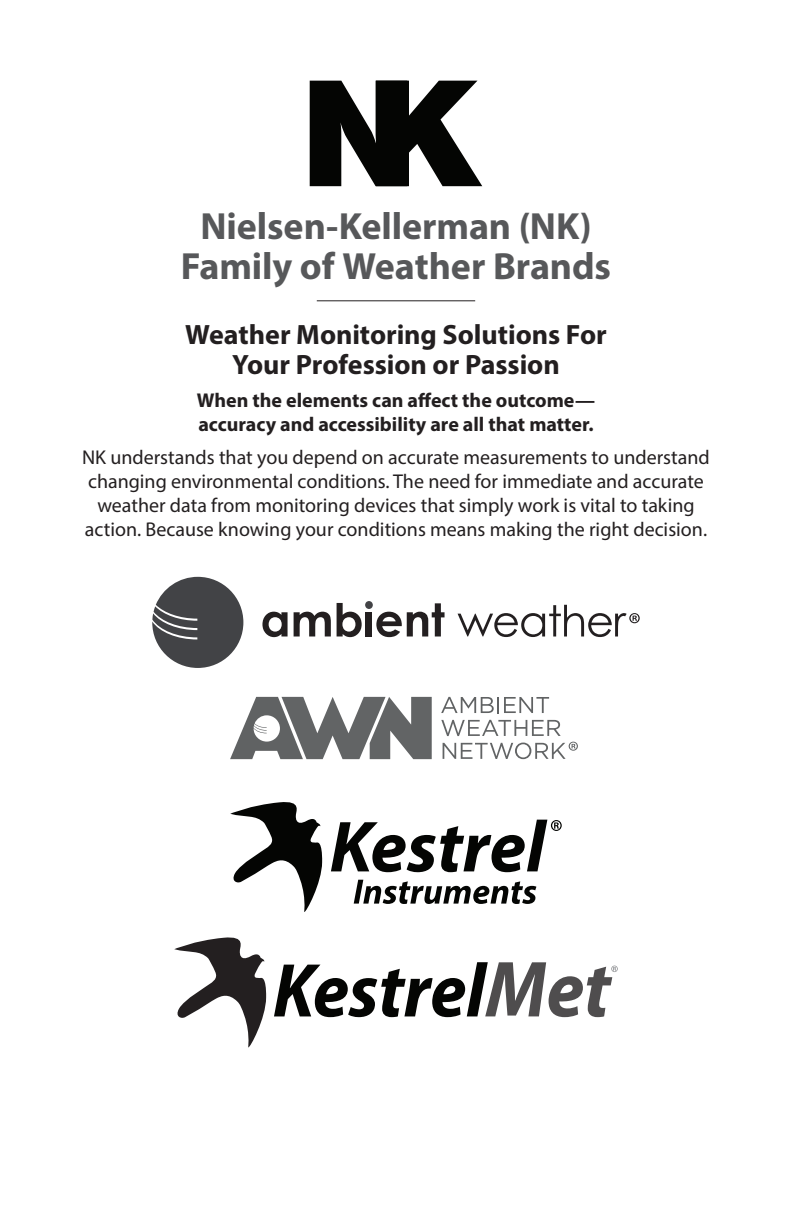
<style>
.page{position:relative;width:792px;height:1224px;background:#fff}
.page>*{position:absolute;margin:0;border:0;box-sizing:border-box;transform-origin:0 0}
.t1{font:700 38px/40px "Myriad Pro";letter-spacing:-.005em;color:#57585a;text-align:center}
.t2{font:700 28px/30px "Myriad Pro";letter-spacing:-.005em;color:#231f20;text-align:center}
.t3{font:20px/24px "Myriad Pro";color:#231f20;text-align:center}
.t4{font:700 20px/24px "Myriad Pro";color:#231f20}
</style>
<div class="page">
<svg style="left:310px;top:81px;width:172px;height:105px"></svg>
<hr style="left:317px;top:300px;width:158px;height:1px;background:#231f20">
<svg style="left:262px;top:612px;width:26px;height:25px"></svg>
<svg style="left:294px;top:612px;width:37px;height:24px"></svg>
<svg style="left:337px;top:601px;width:108px;height:36px"></svg>
<svg style="left:152px;top:577px;width:91px;height:91px"></svg>
<svg style="left:458px;top:605px;width:182px;height:32px"></svg>
<svg style="left:441px;top:697px;width:108px;height:16px"></svg>
<svg style="left:441px;top:720px;width:120px;height:16px"></svg>
<svg style="left:230px;top:697px;width:202px;height:62px"></svg>
<svg style="left:443px;top:742px;width:135px;height:17px"></svg>
<svg style="left:331px;top:820px;width:231px;height:52px"></svg>
<svg style="left:230px;top:802px;width:92px;height:110px"></svg>
<svg style="left:354px;top:880px;width:182px;height:24px"></svg>
<svg style="left:174px;top:937px;width:92px;height:110px"></svg>
<svg style="left:274px;top:962px;width:344px;height:55px"></svg>
<h1 class="t1" style="left:181px;top:205px;width:432px">Nielsen-Kellerman (NK)<br>Family of Weather Brands</h1>
<h2 class="t2" style="left:185px;top:318px;width:423px">Weather Monitoring Solutions For<br>Your Profession or Passion</h2>
<p class="t4" style="left:197px;top:387px;width:400px">When the elements can affect the outcome— accuracy and accessibility are all that matter.</p>
<p class="t3" style="left:82px;top:445px;width:629px">NK understands that you depend on accurate measurements to understand changing environmental conditions. The need for immediate and accurate weather data from monitoring devices that simply work is vital to taking action. Because knowing your conditions means making the right decision.</p>
</div>
